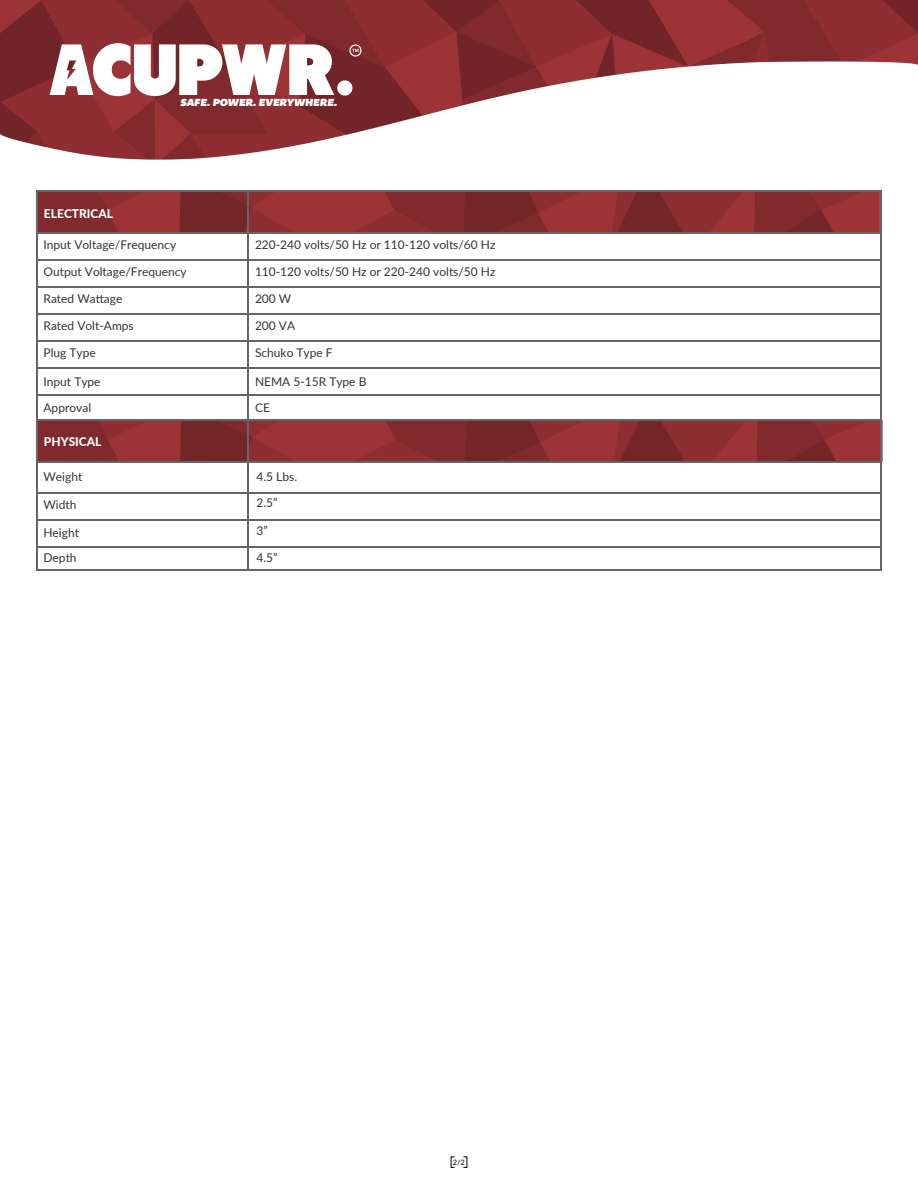
<style>
.page{position:relative;width:918px;height:1188px;background:#fff}
.page>*{position:absolute;margin:0;border:0;box-sizing:border-box;transform-origin:0 0}
.t1{font:12px "Lato";color:#333}
.t2{font:800 12px "Lato";color:#fff}
.t3{font:italic 10.5px "Bemio";color:#fff}
.t4{font:7.5px "Lato";color:#000}
</style>
<div class="page">
<img style="left:0;top:0;width:918px;height:287px">
<div style="left:38px;top:234px;width:210px;height:26px;background:#fff"></div>
<div style="left:249px;top:234px;width:631px;height:26px;background:#fff"></div>
<div style="left:38px;top:261px;width:210px;height:25px;background:#fff"></div>
<div style="left:249px;top:261px;width:631px;height:25px;background:#fff"></div>
<img style="left:0;top:191px;width:916px;height:41px">
<img style="left:38px;top:420px;width:845px;height:42px">
<hr style="left:38px;top:394px;width:844px;height:2px;background:#666">
<hr style="left:38px;top:461px;width:844px;height:2px;background:#666">
<hr style="left:38px;top:492px;width:844px;height:1px;background:#666">
<hr style="left:38px;top:569px;width:844px;height:2px;background:#666">
<hr style="left:38px;top:546px;width:844px;height:2px;background:#666">
<hr style="left:38px;top:519px;width:844px;height:1px;background:#666">
<hr style="left:38px;top:419px;width:844px;height:2px;background:#666">
<hr style="left:38px;top:368px;width:844px;height:1px;background:#666">
<hr style="left:38px;top:340px;width:844px;height:2px;background:#666">
<hr style="left:38px;top:313px;width:844px;height:2px;background:#666">
<hr style="left:38px;top:287px;width:844px;height:1px;background:#666">
<hr style="left:38px;top:260px;width:844px;height:1px;background:#666">
<hr style="left:38px;top:233px;width:844px;height:1px;background:#666">
<hr style="left:36px;top:190px;width:846px;height:1px;background:#666">
<hr style="left:248px;top:190px;width:1px;height:379px;background:#666">
<hr style="left:36px;top:191px;width:2px;height:380px;background:#666">
<hr style="left:880px;top:191px;width:2px;height:378px;background:#666">
<svg style="left:50px;top:43px;width:312px;height:53px"></svg>
<p class="t2" style="left:44px;top:204px;width:71px">ELECTRICAL</p>
<p class="t3" style="left:180px;top:94px;width:158px">SAFE. POWER. EVERYWHERE.</p>
<p class="t1" style="left:44px;top:236px;width:134px">Input Voltage/Frequency</p>
<p class="t1" style="left:255px;top:236px;width:242px">220-240 volts/50 Hz or 110-120 volts/60 Hz</p>
<p class="t1" style="left:44px;top:263px;width:145px">Output Voltage/Frequency</p>
<p class="t1" style="left:255px;top:263px;width:242px">110-120 volts/50 Hz or 220-240 volts/50 Hz</p>
<p class="t1" style="left:44px;top:290px;width:81px">Rated Wattage</p>
<p class="t1" style="left:255px;top:290px;width:38px">200 W</p>
<p class="t1" style="left:44px;top:317px;width:92px">Rated Volt-Amps</p>
<p class="t1" style="left:255px;top:317px;width:42px">200 VA</p>
<p class="t1" style="left:44px;top:344px;width:54px">Plug Type</p>
<p class="t1" style="left:255px;top:344px;width:79px">Schuko Type F</p>
<p class="t1" style="left:44px;top:373px;width:59px">Input Type</p>
<p class="t1" style="left:255px;top:373px;width:113px">NEMA 5-15R Type B</p>
<p class="t1" style="left:44px;top:399px;width:49px">Approval</p>
<p class="t1" style="left:255px;top:399px;width:16px">CE</p>
<p class="t2" style="left:44px;top:432px;width:59px">PHYSICAL</p>
<p class="t1" style="left:44px;top:468px;width:40px">Weight</p>
<p class="t1" style="left:256px;top:468px;width:42px">4.5 Lbs.</p>
<p class="t1" style="left:44px;top:496px;width:35px">Width</p>
<p class="t1" style="left:256px;top:494px;width:23px">2.5”</p>
<p class="t1" style="left:44px;top:524px;width:37px">Height</p>
<p class="t1" style="left:256px;top:522px;width:13px">3”</p>
<p class="t1" style="left:44px;top:549px;width:35px">Depth</p>
<p class="t1" style="left:256px;top:549px;width:23px">4.5”</p>
<p class="t4" style="left:453px;top:1156px;width:14px">2/2</p>
</div>
